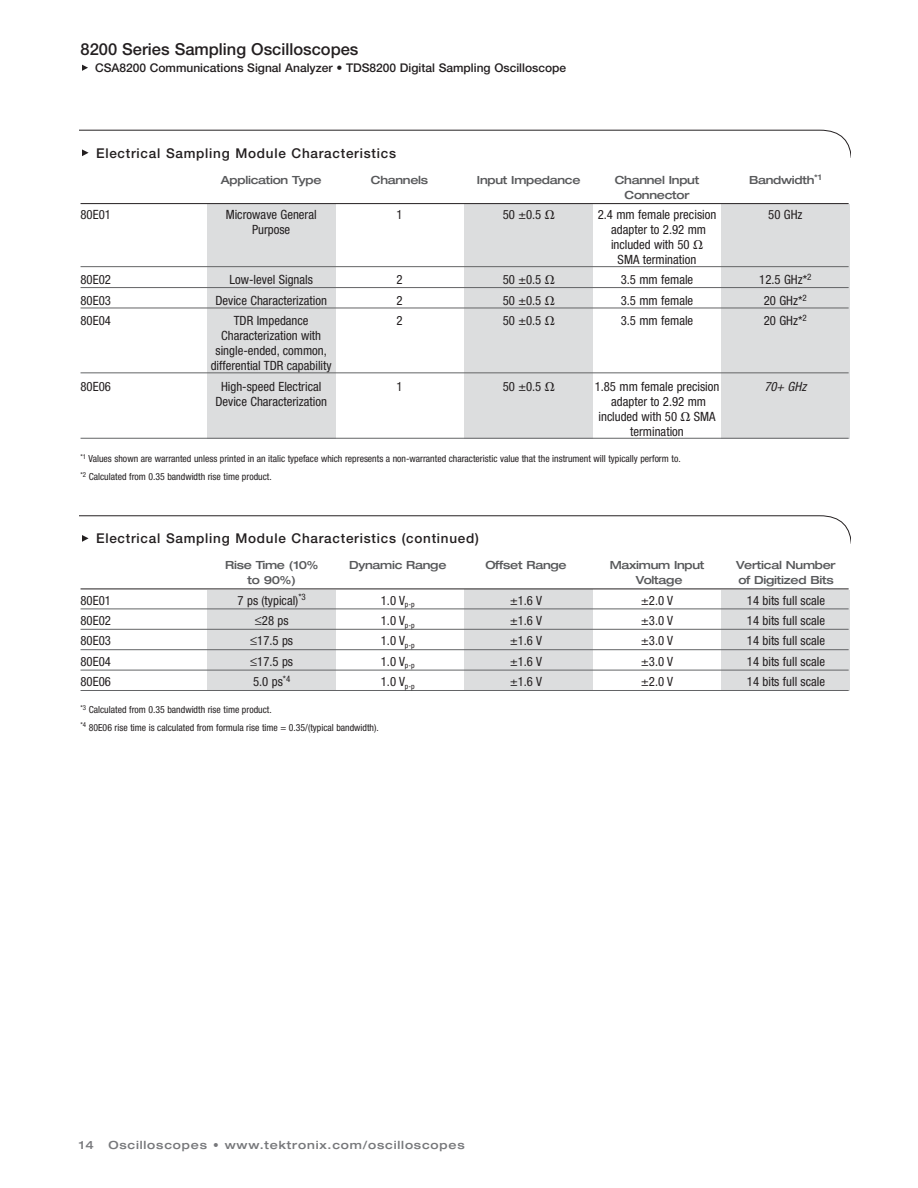
<style>
.page{position:relative;width:918px;height:1188px;background:#fff}
.page>*{position:absolute;margin:0;border:0;box-sizing:border-box;transform-origin:0 0}
.t1{font:500 16.5px "Helvetica Neue";color:#231f20}
.t2{font:500 13.5px "Helvetica Neue";letter-spacing:.055em;color:#231f20}
.t3{font:condensed 12.75px/15px "Helvetica Neue";color:#231f20;text-align:center}
.t4{font:italic condensed 12.75px "Helvetica Neue";color:#231f20}
.t5{font:500 12px "Helvetica Neue";color:#231f20}
.t6{font:500 expanded 11.25px "Helvetica Neue";letter-spacing:-.02em;color:#58595b}
.t7{font:500 expanded 11.25px "Helvetica Neue";letter-spacing:.075em;color:#77787b}
.t8{font:condensed 9.75px/17.7px "Helvetica Neue";color:#231f20}
.s1{font-family:"Georgia";font-stretch:normal}
</style>
<div class="page">
<svg style="left:82px;top:65px;width:6px;height:6px"></svg>
<div style="left:208px;top:204px;width:128px;height:235px;background:#dcddde"></div>
<div style="left:465px;top:204px;width:128px;height:235px;background:#dcddde"></div>
<div style="left:722px;top:204px;width:128px;height:235px;background:#dcddde"></div>
<div style="left:208px;top:591px;width:128px;height:100px;background:#dcddde"></div>
<div style="left:465px;top:589px;width:128px;height:102px;background:#dcddde"></div>
<div style="left:722px;top:591px;width:128px;height:100px;background:#dcddde"></div>
<hr style="left:81px;top:203px;width:768px;height:1px;background:#231f20">
<hr style="left:81px;top:266px;width:768px;height:1px;background:#636466">
<hr style="left:81px;top:287px;width:768px;height:1px;background:#636466">
<hr style="left:81px;top:308px;width:768px;height:1px;background:#636466">
<hr style="left:81px;top:372px;width:768px;height:1px;background:#636466">
<hr style="left:81px;top:438px;width:768px;height:1px;background:#636466">
<svg style="left:79px;top:129px;width:771px;height:27px"></svg>
<hr style="left:81px;top:589px;width:768px;height:1px;background:#231f20">
<hr style="left:81px;top:609px;width:768px;height:1px;background:#636466">
<hr style="left:81px;top:629px;width:768px;height:1px;background:#636466">
<hr style="left:81px;top:649px;width:768px;height:1px;background:#636466">
<hr style="left:81px;top:670px;width:768px;height:1px;background:#636466">
<hr style="left:81px;top:690px;width:768px;height:1px;background:#636466">
<svg style="left:79px;top:515px;width:771px;height:27px"></svg>
<p class="t1" style="left:81px;top:43px;width:280px">8200 Series Sampling Oscilloscopes</p>
<p class="t5" style="left:95px;top:63px;width:473px">CSA8200 Communications Signal Analyzer • TDS8200 Digital Sampling Oscilloscope</p>
<p class="t2" style="left:96px;top:148px;width:301px">Electrical Sampling Module Characteristics</p>
<p class="t6" style="left:221px;top:175px;width:102px">Application Type</p>
<p class="t6" style="left:371px;top:175px;width:59px">Channels</p>
<p class="t6" style="left:477px;top:175px;width:105px">Input Impedance</p>
<p class="t6" style="left:615px;top:175px;width:86px">Channel Input</p>
<p class="t6" style="left:749px;top:175px;width:74px">Bandwidth<sup>*1</sup></p>
<p class="t6" style="left:625px;top:190px;width:67px">Connector</p>
<p class="t3" style="left:81px;top:208px;width:32px">80E01</p>
<p class="t3" style="left:226px;top:208px;width:92px">Microwave General</p>
<p class="t3" style="left:396px;top:208px;width:8px">1</p>
<p class="t3" style="left:503px;top:208px;width:53px">50 ±0.5 <span class="s1">Ω</span></p>
<p class="t3" style="left:598px;top:208px;width:120px">2.4 mm female precision</p>
<p class="t3" style="left:768px;top:208px;width:36px">50 GHz</p>
<p class="t3" style="left:252px;top:223px;width:40px">Purpose</p>
<p class="t3" style="left:611px;top:223px;width:97px">adapter to 2.92 mm included with 50 <span class="s1">Ω<br></span>SMA termination</p>
<p class="t3" style="left:81px;top:274px;width:32px">80E02</p>
<p class="t3" style="left:229px;top:274px;width:85px">Low-level Signals</p>
<p class="t3" style="left:396px;top:274px;width:8px">2</p>
<p class="t3" style="left:503px;top:274px;width:53px">50 ±0.5 <span class="s1">Ω</span></p>
<p class="t3" style="left:621px;top:274px;width:74px">3.5 mm female</p>
<p class="t3" style="left:759px;top:274px;width:54px">12.5 GHz*<sup>2</sup></p>
<p class="t3" style="left:81px;top:294px;width:32px">80E03</p>
<p class="t3" style="left:215px;top:294px;width:113px">Device Characterization</p>
<p class="t3" style="left:396px;top:294px;width:8px">2</p>
<p class="t3" style="left:503px;top:294px;width:53px">50 ±0.5 <span class="s1">Ω</span></p>
<p class="t3" style="left:621px;top:294px;width:74px">3.5 mm female</p>
<p class="t3" style="left:764px;top:294px;width:45px">20 GHz*<sup>2</sup></p>
<p class="t3" style="left:81px;top:314px;width:32px">80E04</p>
<p class="t3" style="left:234px;top:314px;width:76px">TDR Impedance</p>
<p class="t3" style="left:396px;top:314px;width:8px">2</p>
<p class="t3" style="left:503px;top:314px;width:53px">50 ±0.5 <span class="s1">Ω</span></p>
<p class="t3" style="left:621px;top:314px;width:74px">3.5 mm female</p>
<p class="t3" style="left:764px;top:314px;width:45px">20 GHz*<sup>2</sup></p>
<p class="t3" style="left:211px;top:329px;width:123px">Characterization with single-ended, common, differential TDR capability</p>
<p class="t3" style="left:81px;top:380px;width:32px">80E06</p>
<p class="t3" style="left:221px;top:380px;width:102px">High-speed Electrical</p>
<p class="t3" style="left:396px;top:380px;width:8px">1</p>
<p class="t3" style="left:503px;top:380px;width:53px">50 ±0.5 <span class="s1">Ω</span></p>
<p class="t3" style="left:595px;top:380px;width:126px">1.85 mm female precision</p>
<p class="t4" style="left:764px;top:382px;width:46px">70+ GHz</p>
<p class="t3" style="left:215px;top:395px;width:113px">Device Characterization</p>
<p class="t3" style="left:599px;top:395px;width:119px">adapter to 2.92 mm included with 50 <span class="s1">Ω</span> SMA termination</p>
<p class="t8" style="left:81px;top:451px;width:602px"><sup>*1</sup> Values shown are warranted unless printed in an italic typeface which represents a non-warranted characteristic value that the instrument will typically perform to. <sup>*2</sup> Calculated from 0.35 bandwidth rise time product.</p>
<p class="t2" style="left:96px;top:534px;width:384px">Electrical Sampling Module Characteristics (continued)</p>
<p class="t6" style="left:225px;top:561px;width:95px">Rise Time (10%</p>
<p class="t6" style="left:349px;top:561px;width:99px">Dynamic Range</p>
<p class="t6" style="left:485px;top:561px;width:83px">Offset Range</p>
<p class="t6" style="left:610px;top:561px;width:96px">Maximum Input</p>
<p class="t6" style="left:736px;top:561px;width:101px">Vertical Number</p>
<p class="t6" style="left:248px;top:576px;width:50px">to 90%)</p>
<p class="t6" style="left:636px;top:576px;width:48px">Voltage</p>
<p class="t6" style="left:738px;top:576px;width:97px">of Digitized Bits</p>
<p class="t3" style="left:81px;top:594px;width:32px">80E01</p>
<p class="t3" style="left:238px;top:594px;width:70px">7 ps (typical)<sup>*3</sup></p>
<p class="t3" style="left:381px;top:594px;width:35px">1.0 V<sub>p-p</sub></p>
<p class="t3" style="left:510px;top:594px;width:33px">±1.6 V</p>
<p class="t3" style="left:641px;top:594px;width:33px">±2.0 V</p>
<p class="t3" style="left:747px;top:594px;width:80px">14 bits full scale</p>
<p class="t3" style="left:81px;top:614px;width:32px">80E02</p>
<p class="t3" style="left:255px;top:614px;width:35px">≤28 ps</p>
<p class="t3" style="left:381px;top:614px;width:35px">1.0 V<sub>p-p</sub></p>
<p class="t3" style="left:510px;top:614px;width:33px">±1.6 V</p>
<p class="t3" style="left:641px;top:614px;width:33px">±3.0 V</p>
<p class="t3" style="left:747px;top:614px;width:80px">14 bits full scale</p>
<p class="t3" style="left:81px;top:635px;width:32px">80E03</p>
<p class="t3" style="left:250px;top:635px;width:44px">≤17.5 ps</p>
<p class="t3" style="left:381px;top:635px;width:35px">1.0 V<sub>p-p</sub></p>
<p class="t3" style="left:510px;top:635px;width:33px">±1.6 V</p>
<p class="t3" style="left:641px;top:635px;width:33px">±3.0 V</p>
<p class="t3" style="left:747px;top:635px;width:80px">14 bits full scale</p>
<p class="t3" style="left:81px;top:655px;width:32px">80E04</p>
<p class="t3" style="left:250px;top:655px;width:44px">≤17.5 ps</p>
<p class="t3" style="left:381px;top:655px;width:35px">1.0 V<sub>p-p</sub></p>
<p class="t3" style="left:510px;top:655px;width:33px">±1.6 V</p>
<p class="t3" style="left:641px;top:655px;width:33px">±3.0 V</p>
<p class="t3" style="left:747px;top:655px;width:80px">14 bits full scale</p>
<p class="t3" style="left:81px;top:675px;width:32px">80E06</p>
<p class="t3" style="left:253px;top:675px;width:39px">5.0 ps<sup>*4</sup></p>
<p class="t3" style="left:381px;top:675px;width:35px">1.0 V<sub>p-p</sub></p>
<p class="t3" style="left:510px;top:675px;width:33px">±1.6 V</p>
<p class="t3" style="left:641px;top:675px;width:33px">±2.0 V</p>
<p class="t3" style="left:747px;top:675px;width:80px">14 bits full scale</p>
<p class="t8" style="left:81px;top:701px;width:300px"><sup>*3</sup> Calculated from 0.35 bandwidth rise time product.<br><sup>*4</sup> 80E06 rise time is calculated from formula rise time = 0.35/(typical bandwidth).</p>
<p class="t7" style="left:79px;top:1141px;width:16px">14</p>
<p class="t7" style="left:108px;top:1141px;width:358px">Oscilloscopes • www.tektronix.com/oscilloscopes</p>
</div>
